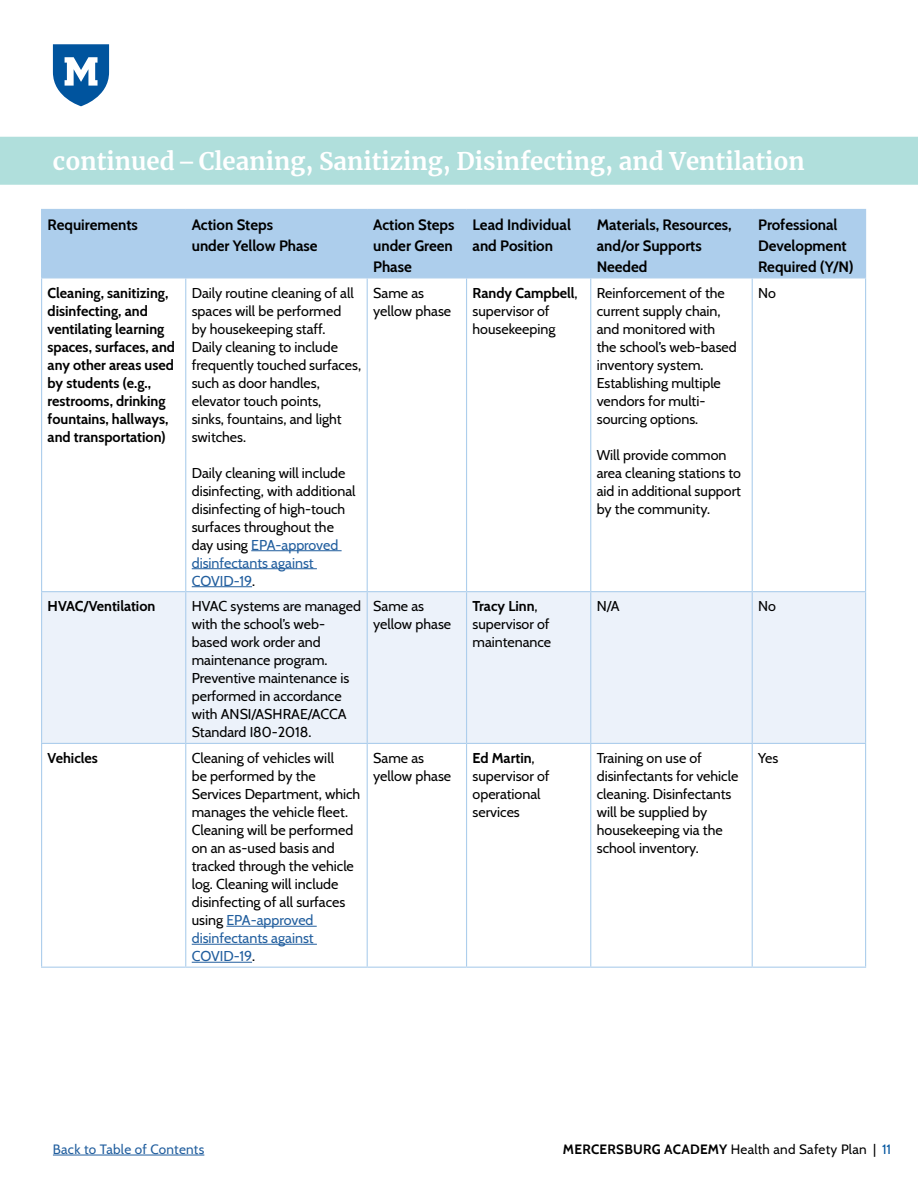
<style>
.page{position:relative;width:918px;height:1188px;background:#fff}
.page>*{position:absolute;margin:0;border:0;box-sizing:border-box;transform-origin:0 0}
.t1{font:700 24px "Merriweather";color:#fff}
.t2{font:700 15px/21px "Cabin";color:#000}
.t3{font:14.25px/18px "Cabin";color:#000}
.t4{font:700 14.25px/18px "Cabin";color:#000}
.t5{font:13.5px "Cabin";letter-spacing:.02em;color:#000}
.t6{font:13.5px "Cabin";letter-spacing:.02em;color:#215e9e}
.s1{font-family:"Cabin";font-weight:400}
.s2{color:#215e9e}
.s3{font-weight:700}
.s4{color:#00549e}
</style>
<div class="page">
<hr style="left:53px;top:1155px;width:151px;height:1px;background:#215e9e">
<svg style="left:53px;top:44px;width:56px;height:62px"></svg>
<div style="left:0;top:137px;width:918px;height:48px;background:#b0dfdc"></div>
<div style="left:42px;top:210px;width:823px;height:67px;background:#adceec"></div>
<div style="left:42px;top:592px;width:823px;height:151px;background:#ecf2fa"></div>
<hr style="left:41px;top:209px;width:145px;height:1px;background:#adceec">
<hr style="left:41px;top:210px;width:1px;height:67px;background:#adceec">
<hr style="left:186px;top:209px;width:181px;height:1px;background:#adceec">
<hr style="left:185px;top:210px;width:1px;height:67px;background:#adceec">
<hr style="left:367px;top:209px;width:100px;height:1px;background:#adceec">
<hr style="left:367px;top:210px;width:1px;height:67px;background:#adceec">
<hr style="left:467px;top:209px;width:124px;height:1px;background:#adceec">
<hr style="left:466px;top:210px;width:1px;height:67px;background:#adceec">
<hr style="left:591px;top:209px;width:161px;height:1px;background:#adceec">
<hr style="left:590px;top:210px;width:1px;height:67px;background:#adceec">
<hr style="left:752px;top:209px;width:114px;height:1px;background:#adceec">
<hr style="left:752px;top:210px;width:1px;height:67px;background:#adceec">
<hr style="left:865px;top:210px;width:1px;height:67px;background:#adceec">
<hr style="left:41px;top:277px;width:145px;height:1px;background:#adceec">
<hr style="left:41px;top:278px;width:1px;height:313px;background:#adceec">
<hr style="left:186px;top:277px;width:181px;height:1px;background:#adceec">
<hr style="left:185px;top:278px;width:1px;height:313px;background:#adceec">
<hr style="left:367px;top:277px;width:100px;height:1px;background:#adceec">
<hr style="left:367px;top:278px;width:1px;height:313px;background:#adceec">
<hr style="left:467px;top:277px;width:124px;height:1px;background:#adceec">
<hr style="left:466px;top:278px;width:1px;height:313px;background:#adceec">
<hr style="left:591px;top:277px;width:161px;height:1px;background:#adceec">
<hr style="left:590px;top:278px;width:1px;height:313px;background:#adceec">
<hr style="left:752px;top:277px;width:114px;height:1px;background:#adceec">
<hr style="left:752px;top:278px;width:1px;height:313px;background:#adceec">
<hr style="left:865px;top:278px;width:1px;height:313px;background:#adceec">
<hr style="left:41px;top:591px;width:145px;height:1px;background:#adceec">
<hr style="left:41px;top:592px;width:1px;height:151px;background:#adceec">
<hr style="left:186px;top:591px;width:181px;height:1px;background:#adceec">
<hr style="left:185px;top:592px;width:1px;height:151px;background:#adceec">
<hr style="left:367px;top:591px;width:100px;height:1px;background:#adceec">
<hr style="left:367px;top:592px;width:1px;height:151px;background:#adceec">
<hr style="left:467px;top:591px;width:124px;height:1px;background:#adceec">
<hr style="left:466px;top:592px;width:1px;height:151px;background:#adceec">
<hr style="left:591px;top:591px;width:161px;height:1px;background:#adceec">
<hr style="left:590px;top:592px;width:1px;height:151px;background:#adceec">
<hr style="left:752px;top:591px;width:114px;height:1px;background:#adceec">
<hr style="left:752px;top:592px;width:1px;height:151px;background:#adceec">
<hr style="left:865px;top:592px;width:1px;height:151px;background:#adceec">
<hr style="left:41px;top:743px;width:145px;height:1px;background:#adceec">
<hr style="left:41px;top:744px;width:1px;height:223px;background:#adceec">
<hr style="left:186px;top:743px;width:181px;height:1px;background:#adceec">
<hr style="left:185px;top:744px;width:1px;height:223px;background:#adceec">
<hr style="left:367px;top:743px;width:100px;height:1px;background:#adceec">
<hr style="left:367px;top:744px;width:1px;height:223px;background:#adceec">
<hr style="left:467px;top:743px;width:124px;height:1px;background:#adceec">
<hr style="left:466px;top:744px;width:1px;height:223px;background:#adceec">
<hr style="left:591px;top:743px;width:161px;height:1px;background:#adceec">
<hr style="left:590px;top:744px;width:1px;height:223px;background:#adceec">
<hr style="left:752px;top:743px;width:114px;height:1px;background:#adceec">
<hr style="left:752px;top:744px;width:1px;height:223px;background:#adceec">
<hr style="left:865px;top:744px;width:1px;height:223px;background:#adceec">
<hr style="left:41px;top:967px;width:145px;height:1px;background:#adceec">
<hr style="left:186px;top:967px;width:181px;height:1px;background:#adceec">
<hr style="left:367px;top:967px;width:100px;height:1px;background:#adceec">
<hr style="left:467px;top:967px;width:124px;height:1px;background:#adceec">
<hr style="left:591px;top:967px;width:161px;height:1px;background:#adceec">
<hr style="left:752px;top:967px;width:114px;height:1px;background:#adceec">
<hr style="left:251px;top:550px;width:91px;height:1px;background:#215e9e">
<hr style="left:192px;top:568px;width:125px;height:1px;background:#215e9e">
<hr style="left:192px;top:586px;width:60px;height:1px;background:#215e9e">
<hr style="left:226px;top:926px;width:91px;height:1px;background:#215e9e">
<hr style="left:192px;top:944px;width:125px;height:1px;background:#215e9e">
<hr style="left:192px;top:962px;width:60px;height:1px;background:#215e9e">
<h1 class="t1" style="left:53px;top:145px;width:754px">continued <span class="s1">–</span> Cleaning, Sanitizing, Disinfecting, and Ventilation</h1>
<p class="t2" style="left:48px;top:213px;width:92px">Requirements</p>
<p class="t2" style="left:192px;top:213px;width:127px">Action Steps<br>under Yellow Phase</p>
<p class="t2" style="left:373px;top:213px;width:83px;text-align:justify">Action Steps under Green Phase</p>
<p class="t2" style="left:473px;top:213px;width:100px">Lead Individual and Position</p>
<p class="t2" style="left:597px;top:213px;width:136px">Materials, Resources, and/or Supports<br>Needed</p>
<p class="t2" style="left:758px;top:213px;width:97px">Professional<br>Development<br>Required (Y/N)</p>
<p class="t4" style="left:48px;top:283px;width:129px">Cleaning, sanitizing, disinfecting, and ventilating learning spaces, surfaces, and any other areas used by students (e.g., restrooms, drinking fountains, hallways, and transportation)</p>
<p class="t3" style="left:192px;top:283px;width:171px">Daily routine cleaning of all spaces will be performed<br>by housekeeping staff.<br>Daily cleaning to include frequently touched surfaces, such as door handles, elevator touch points,<br>sinks, fountains, and light switches.</p>
<p class="t3" style="left:192px;top:463px;width:165px">Daily cleaning will include disinfecting, with additional disinfecting of high-touch surfaces throughout the day using <span class="s2">EPA-approved disinfectants against<br>COVID-19</span>.</p>
<p class="t3" style="left:373px;top:283px;width:80px">Same as yellow phase</p>
<p class="t3" style="left:473px;top:283px;width:107px"><span class="s3">Randy Campbell</span>, supervisor of housekeeping</p>
<p class="t3" style="left:597px;top:283px;width:142px">Reinforcement of the current supply chain, and monitored with the school’s web-based inventory system.<br>Establishing multiple vendors for multi&shy;sourcing options.</p>
<p class="t3" style="left:597px;top:445px;width:146px">Will provide common area cleaning stations to aid in additional support by the community.</p>
<p class="t3" style="left:758px;top:283px;width:19px">No</p>
<p class="t4" style="left:48px;top:596px;width:109px">HVAC/Ventilation</p>
<p class="t3" style="left:192px;top:596px;width:171px">HVAC systems are managed with the school’s web&shy;based work order and maintenance program.<br>Preventive maintenance is performed in accordance with ANSI/ASHRAE/ACCA<br>Standard I80-2018.</p>
<p class="t3" style="left:373px;top:596px;width:80px">Same as yellow phase</p>
<p class="t3" style="left:473px;top:596px;width:80px"><span class="s3">Tracy Linn</span>, supervisor of maintenance</p>
<p class="t3" style="left:597px;top:596px;width:24px">N/A</p>
<p class="t3" style="left:758px;top:596px;width:19px">No</p>
<p class="t4" style="left:48px;top:748px;width:52px">Vehicles</p>
<p class="t3" style="left:192px;top:748px;width:170px">Cleaning of vehicles will<br>be performed by the<br>Services Department, which manages the vehicle fleet.<br>Cleaning will be performed on an as-used basis and tracked through the vehicle log. Cleaning will include disinfecting of all surfaces using <span class="s2">EPA-approved disinfectants against<br>COVID-19</span>.</p>
<p class="t3" style="left:373px;top:748px;width:80px">Same as yellow phase</p>
<p class="t3" style="left:473px;top:748px;width:79px"><span class="s3">Ed Martin</span>, supervisor of operational services</p>
<p class="t3" style="left:597px;top:748px;width:143px">Training on use of disinfectants for vehicle cleaning. Disinfectants will be supplied by housekeeping via the school inventory.</p>
<p class="t3" style="left:758px;top:748px;width:22px">Yes</p>
<p class="t6" style="left:53px;top:1139px;width:153px">Back to Table of Contents</p>
<p class="t5" style="left:563px;top:1139px;width:330px"><span class="s3">MERCERSBURG ACADEMY</span> Health and Safety Plan | <span class="s4">11</span></p>
</div>
